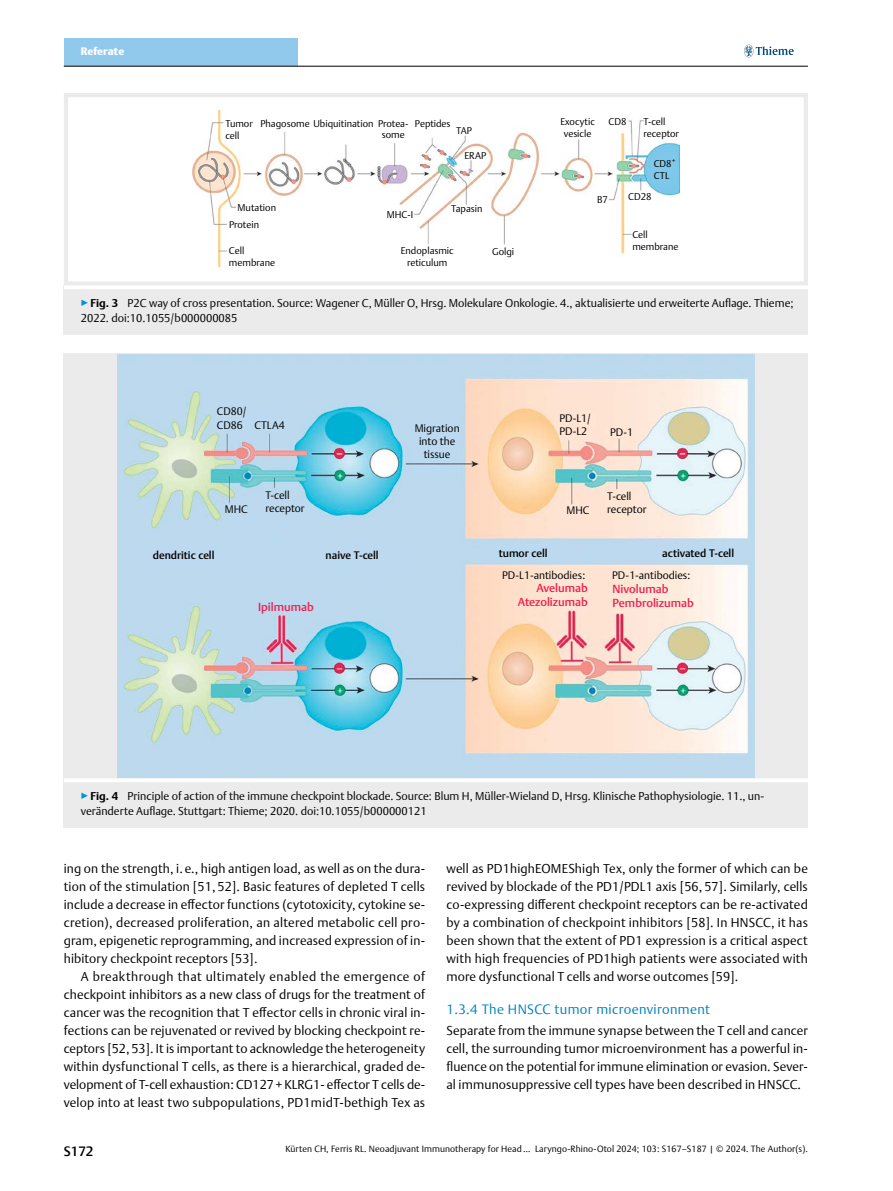
<style>
.page{position:relative;width:893px;height:1191px;background:#fff}
.page>*{position:absolute;margin:0;border:0;box-sizing:border-box;transform-origin:0 0}
.t1{font:300 13.5px "Thieme Argo 2011";letter-spacing:.025em;color:#0083c2}
.t2{font:500 13.5px "Thieme Argo 2011";color:#000}
.t3{font:300 12.75px/18px "Thieme Argo 2011";letter-spacing:.01em;color:#000;text-align:justify}
.t4{font:500 11.55px/14.1px "Thieme Argo 2011";color:#ee2050;text-align:right}
.t5{font:300 11.25px/15px "Thieme Argo 2011";color:#000}
.t6{font:300 10.8px/12.9px "Thieme Argo 2011";color:#000}
.t7{font:500 10.8px "Thieme Argo 2011";letter-spacing:-.005em;color:#000}
.t8{font:900 10.8px "Thieme Argo 2011";letter-spacing:.005em;color:#fff}
.t9{font:300 9.75px/11.7px "Thieme Argo 2011";color:#000}
.t10{font:300 9px "Thieme Argo 2011";letter-spacing:.01em;color:#000}
.t11{font:300 6.75px "Thieme Argo 2011";color:#000}
.s1{color:#0095da}
.s2{font-weight:700}
</style>
<div class="page">
<div style="left:64px;top:38px;width:234px;height:28px;background:#91c9ed"></div>
<svg style="left:744px;top:45px;width:50px;height:12px"></svg>
<hr style="left:64px;top:66px;width:744px;height:1px;background:#000">
<svg style="left:64px;top:93px;width:744px;height:192px"></svg>
<div style="left:64px;top:286px;width:744px;height:49px;background:#ebebec"></div>
<hr style="left:64px;top:285px;width:744px;height:4px;background:#fff">
<div style="left:64px;top:353px;width:744px;height:425px;background:#ebebec"></div>
<img style="left:117px;top:353px;width:638px;height:425px">
<div style="left:64px;top:778px;width:744px;height:50px;background:#ebebec"></div>
<hr style="left:64px;top:778px;width:744px;height:4px;background:#fff">
<p class="t8" style="left:81px;top:44px;width:45px">Referate</p>
<p class="t9" style="left:225px;top:118px;width:29px">Tumor cell</p>
<p class="t9" style="left:260px;top:117px;width:150px">Phagosome Ubiquitination Protea-</p>
<p class="t9" style="left:415px;top:117px;width:37px">Peptides</p>
<p class="t9" style="left:456px;top:124px;width:17px">TAP</p>
<p class="t9" style="left:464px;top:149px;width:23px">ERAP</p>
<p class="t9" style="left:382px;top:129px;width:25px">some</p>
<p class="t9" style="left:229px;top:198px;width:49px;line-height:17.1px;text-indent:9px">Mutation<br>Protein</p>
<p class="t9" style="left:387px;top:208px;width:28px">MHC-I</p>
<p class="t9" style="left:451px;top:202px;width:33px">Tapasin</p>
<p class="t9" style="left:229px;top:245px;width:48px">Cell membrane</p>
<p class="t9" style="left:401px;top:245px;width:55px;text-align:center">Endoplasmic reticulum</p>
<p class="t9" style="left:492px;top:245px;width:24px">Golgi</p>
<p class="t9" style="left:560px;top:115px;width:36px;text-align:center">Exocytic vesicle</p>
<p class="t9" style="left:609px;top:115px;width:19px">CD8</p>
<p class="t9" style="left:643px;top:115px;width:37px">T-cell receptor</p>
<p class="t9" style="left:654px;top:158px;width:19px">CD8</p>
<p class="t11" style="left:672px;top:156px;width:5px">+</p>
<p class="t9" style="left:654px;top:170px;width:17px">CTL</p>
<p class="t9" style="left:597px;top:193px;width:12px">B7</p>
<p class="t9" style="left:628px;top:191px;width:25px">CD28</p>
<p class="t9" style="left:632px;top:229px;width:48px">Cell membrane</p>
<p class="t5" style="left:81px;top:295px;width:714px"><span class="s1">▶</span><span class="s2">Fig. 3</span> P2C way of cross presentation. Source: Wagener C, Müller O, Hrsg. Molekulare Onkologie. 4., aktualisierte und erweiterte Auflage. Thieme;<br>2022. doi:10.1055/b000000085</p>
<p class="t6" style="left:217px;top:404px;width:69px;line-height:14.2px">CD80/<br>CD86 CTLA4</p>
<p class="t6" style="left:265px;top:488px;width:26px">T-cell</p>
<p class="t6" style="left:225px;top:502px;width:24px">MHC</p>
<p class="t6" style="left:265px;top:501px;width:41px">receptor</p>
<p class="t6" style="left:415px;top:421px;width:46px;text-align:center">Migration into the tissue</p>
<p class="t6" style="left:559px;top:410px;width:33px;line-height:13.8px">PD-L1/<br>PD-L2</p>
<p class="t6" style="left:610px;top:425px;width:25px">PD-1</p>
<p class="t6" style="left:566px;top:504px;width:24px">MHC</p>
<p class="t6" style="left:607px;top:490px;width:41px">T-cell receptor</p>
<p class="t7" style="left:153px;top:548px;width:63px">dendritic cell</p>
<p class="t7" style="left:326px;top:548px;width:55px">naive T-cell</p>
<p class="t7" style="left:499px;top:546px;width:50px">tumor cell</p>
<p class="t7" style="left:662px;top:545px;width:73px">activated T-cell</p>
<p class="t4" style="left:258px;top:599px;width:57px">Ipilmumab</p>
<p class="t6" style="left:502px;top:568px;width:85px">PD-L1-antibodies:</p>
<p class="t6" style="left:612px;top:568px;width:80px">PD-1-antibodies:</p>
<p class="t4" style="left:518px;top:581px;width:71px">Avelumab<br>Atezolizumab</p>
<p class="t4" style="left:613px;top:581px;width:83px;text-align:left">Nivolumab<br>Pembrolizumab</p>
<p class="t5" style="left:81px;top:788px;width:685px"><span class="s1">▶</span><span class="s2">Fig. 4</span> Principle of action of the immune checkpoint blockade. Source: Blum H, Müller-Wieland D, Hrsg. Klinische Pathophysiologie. 11., un&shy;veränderte Auflage. Stuttgart: Thieme; 2020. doi:10.1055/b000000121</p>
<p class="t3" style="left:64px;top:859px;width:363px">ing on the strength, i. e., high antigen load, as well as on the dura&shy;tion of the stimulation [51, 52]. Basic features of depleted T cells include a decrease in effector functions (cytotoxicity, cytokine se&shy;cretion), decreased proliferation, an altered metabolic cell pro&shy;gram, epigenetic reprogramming, and increased expression of in&shy;hibitory checkpoint receptors [53].</p>
<p class="t3" style="left:64px;top:967px;width:363px;text-indent:17px">A breakthrough that ultimately enabled the emergence of checkpoint inhibitors as a new class of drugs for the treatment of cancer was the recognition that T effector cells in chronic viral in&shy;fections can be rejuvenated or revived by blocking checkpoint re&shy;ceptors [52,53]. It is important to acknowledge the heterogeneity within dysfunctional T cells, as there is a hierarchical, graded de&shy;velopment of T-cell exhaustion: CD127+KLRG1- effector T cells de&shy;velop into at least two subpopulations, PD1midT-bethigh Tex as</p>
<p class="t3" style="left:446px;top:859px;width:363px">well as PD1highEOMEShigh Tex, only the former of which can be revived by blockade of the PD1/PDL1 axis [56, 57]. Similarly, cells co-expressing different checkpoint receptors can be re-activated by a combination of checkpoint inhibitors [58]. In HNSCC, it has been shown that the extent of PD1 expression is a critical aspect with high frequencies of PD1high patients were associated with more dysfunctional T cells and worse outcomes [59].</p>
<p class="t1" style="left:446px;top:1000px;width:265px">1.3.4 The HNSCC tumor microenvironment</p>
<p class="t3" style="left:446px;top:1021px;width:363px">Separate from the immune synapse between the T cell and cancer cell, the surrounding tumor microenvironment has a powerful in&shy;fluence on the potential for immune elimination or evasion. Sever&shy;al immunosuppressive cell types have been described in HNSCC.</p>
<p class="t2" style="left:64px;top:1142px;width:31px">S172</p>
<p class="t10" style="left:285px;top:1143px;width:524px">Kürten CH, Ferris RL. Neoadjuvant Immunotherapy for Head … Laryngo-Rhino-Otol 2024; 103: S167–S187 | © 2024. The Author(s).</p>
</div>
